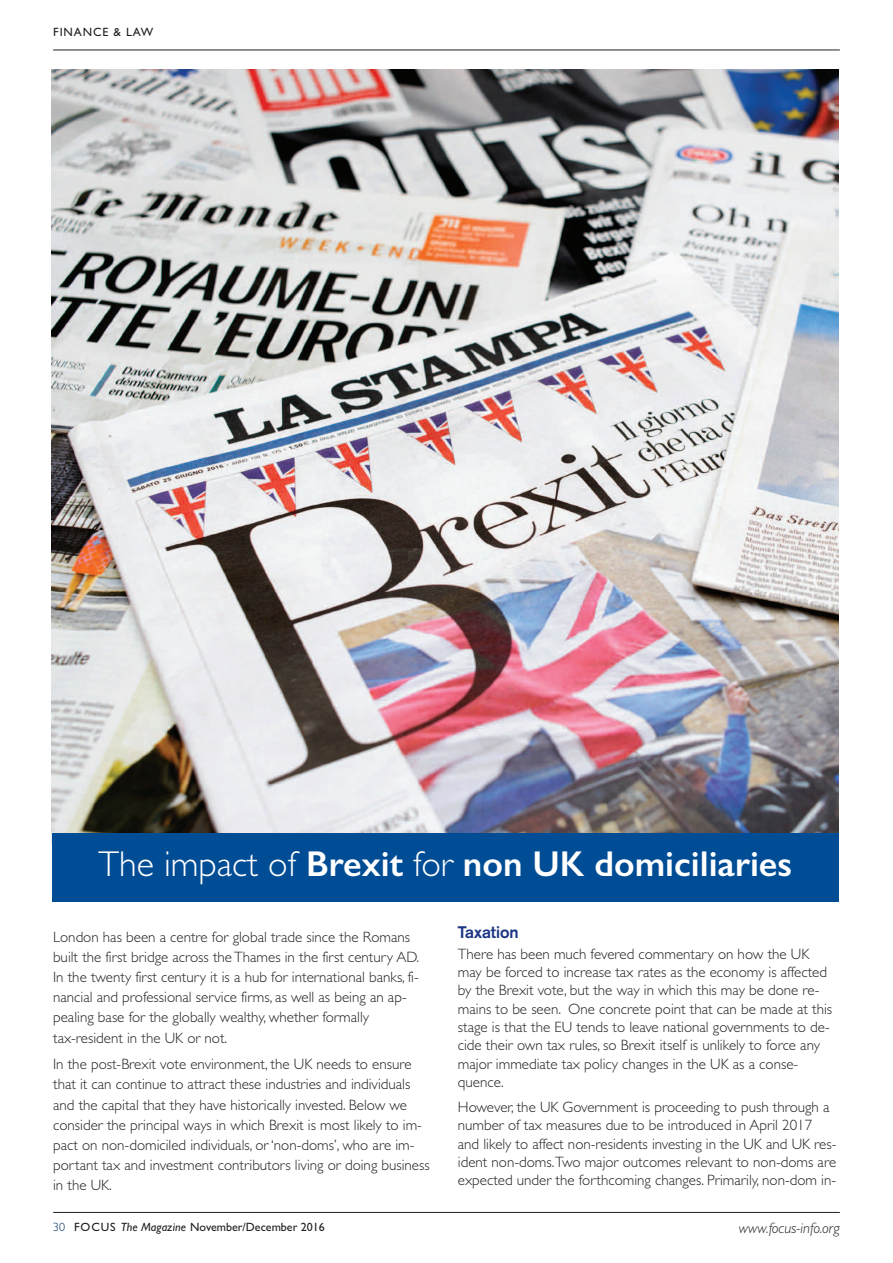
<style>
.page{position:relative;width:893px;height:1263px;background:#fff}
.page>*{position:absolute;margin:0;border:0;box-sizing:border-box;transform-origin:0 0}
.t1{font:600 36px "Gill Sans";color:#fff}
.t2{font:700 16.5px "Credit Suisse Type";color:#1c3685}
.t3{font:300 15px/20.2px "Gill Sans";color:#231f20}
.t4{font:italic 300 15px "Gill Sans MT Pro";color:#231f20}
.t5{font:12px "Gill Sans";color:#231f20}
.t6{font:12px "Gill Sans";letter-spacing:.075em;color:#231f20}
.s1{font-weight:300}
.s2{font-family:"Gill Sans MT Pro";font-weight:300;color:#002e5e}
.s3{font-style:italic}
</style>
<div class="page">
<hr style="left:53px;top:50px;width:787px;height:1px;background:#231f20">
<hr style="left:53px;top:1212px;width:787px;height:1px;background:#231f20">
<img style="left:52px;top:70px;width:787px;height:763px">
<div style="left:52px;top:833px;width:787px;height:68px;background:#014d95"></div>
<p class="t6" style="left:53px;top:25px;width:102px">FINANCE &amp; LAW</p>
<h1 class="t1" style="left:98px;top:842px;width:695px"><span class="s1">The impact of</span> Brexit <span class="s1">for</span> non UK domiciliaries</h1>
<p class="t3" style="left:53px;top:926px;width:368px">London has been a centre for global trade since the Romans built the first bridge across theThames in the first century AD.<br>In the twenty first century it is a hub for international banks, fi&shy;nancial and professional service firms, as well as being an ap&shy;pealing base for the globally wealthy, whether formally tax-resident in the UK or not.</p>
<p class="t3" style="left:53px;top:1054px;width:378px">In the post-Brexit vote environment, the UK needs to ensure that it can continue to attract these industries and individuals and the capital that they have historically invested. Below we consider the principal ways in which Brexit is most likely to im&shy;pact on non-domiciled individuals, or ‘non-doms’, who are im&shy;portant tax and investment contributors living or doing business in the UK.</p>
<p class="t2" style="left:458px;top:922px;width:62px">Taxation</p>
<p class="t3" style="left:458px;top:944px;width:376px;line-height:18.3px">There has been much fevered commentary on how the UK may be forced to increase tax rates as the economy is affected by the Brexit vote, but the way in which this may be done re&shy;mains to be seen. One concrete point that can be made at this stage is that the EU tends to leave national governments to de&shy;cide their own tax rules, so Brexit itself is unlikely to force any major immediate tax policy changes in the UK as a conse&shy;quence.</p>
<p class="t3" style="left:458px;top:1097px;width:380px;line-height:18.3px">However, the UK Government is proceeding to push through a number of tax measures due to be introduced in April 2017 and likely to affect non-residents investing in the UK and UK res&shy;ident non-doms.Two major outcomes relevant to non-doms are expected under the forthcoming changes. Primarily, non-dom in-</p>
<p class="t5" style="left:53px;top:1220px;width:273px"><span class="s2">30</span> FOCUS <span class="s3">The Magazine</span> November/December 2016</p>
<p class="t4" style="left:739px;top:1222px;width:103px">www.focus-info.org</p>
</div>
